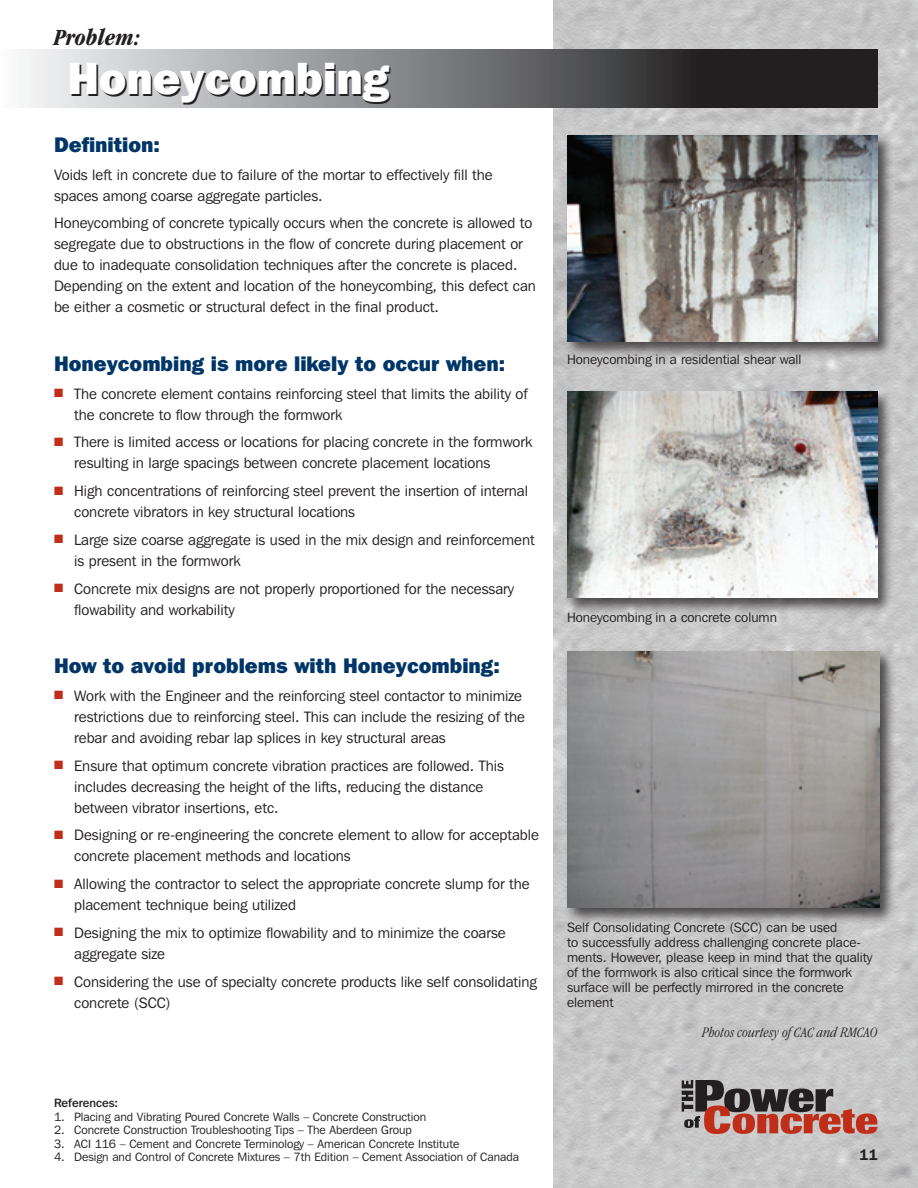
<style>
.page{position:relative;width:918px;height:1188px;background:#fff}
.page>*{position:absolute;margin:0;border:0;box-sizing:border-box;transform-origin:0 0}
.t1{font:800 45px "Franklin Gothic IT Cby BT";color:#231f20}
.t2{font:italic 700 condensed 24px "Garamond IT Cby BT";color:#231f20}
.t3{font:800 21px "Franklin Gothic IT Cby BT";color:#003667}
.t4{font:15px/21px "Franklin Gothic IT Cby BT";color:#231f20}
.t5{font:italic 300 condensed 15px "Garamond IT Cby BT";color:#231f20}
.t6{font:600 15px "Franklin Gothic IT Cby BT";color:#231f20}
.t7{font:13.5px/15px "Franklin Gothic IT Cby BT";color:#231f20}
.t8{font:12px "Franklin Gothic IT Cby BT";color:#231f20}
.t9{font:500 12px "Franklin Gothic IT Cby BT";color:#231f20}
.s1{color:#c02d19}
</style>
<div class="page">
<img style="left:554px;top:0;width:364px;height:1188px">
<svg style="left:25px;top:50px;width:853px;height:58px;background:#78787a"></svg>
<svg style="left:682px;top:1080px;width:196px;height:54px;background:#9a7671"></svg>
<div style="left:564px;top:131px;width:329px;height:226px;background:#231f20;opacity:.75"></div>
<img style="left:568px;top:135px;width:310px;height:207px">
<div style="left:563px;top:388px;width:330px;height:225px;background:#231f20;opacity:.75"></div>
<img style="left:567px;top:392px;width:311px;height:206px">
<div style="left:563px;top:648px;width:332px;height:276px;background:#231f20;opacity:.75"></div>
<img style="left:567px;top:651px;width:313px;height:257px">
<h2 class="t2" style="left:54px;top:23px;width:88px">Problem:</h2>
<h1 class="t1" style="left:69px;top:51px;width:324px">Honeycombing</h1>
<h3 class="t3" style="left:54px;top:131px;width:108px">Definition:</h3>
<p class="t4" style="left:54px;top:164px;width:440px">Voids left in concrete due to failure of the mortar to effectively fill the spaces among coarse aggregate particles.</p>
<p class="t4" style="left:54px;top:212px;width:483px">Honeycombing of concrete typically occurs when the concrete is allowed to segregate due to obstructions in the flow of concrete during placement or due to inadequate consolidation techniques after the concrete is placed.<br>Depending on the extent and location of the honeycombing, this defect can be either a cosmetic or structural defect in the final product.</p>
<h3 class="t3" style="left:54px;top:350px;width:453px">Honeycombing is more likely to occur when:</h3>
<p class="t4" style="left:74px;top:383px;width:455px;text-indent:-20px"><span class="s1">■</span> The concrete element contains reinforcing steel that limits the ability of the concrete to flow through the formwork</p>
<p class="t4" style="left:74px;top:431px;width:459px;text-indent:-20px"><span class="s1">■</span> There is limited access or locations for placing concrete in the formwork resulting in large spacings between concrete placement locations</p>
<p class="t4" style="left:74px;top:480px;width:455px;text-indent:-20px"><span class="s1">■</span> High concentrations of reinforcing steel prevent the insertion of internal concrete vibrators in key structural locations</p>
<p class="t4" style="left:74px;top:529px;width:462px;text-indent:-20px"><span class="s1">■</span> Large size coarse aggregate is used in the mix design and reinforcement is present in the formwork</p>
<p class="t4" style="left:74px;top:578px;width:441px;text-indent:-20px"><span class="s1">■</span> Concrete mix designs are not properly proportioned for the necessary flowability and workability</p>
<h3 class="t3" style="left:54px;top:652px;width:447px">How to avoid problems with Honeycombing:</h3>
<p class="t4" style="left:74px;top:685px;width:452px;text-indent:-20px"><span class="s1">■</span> Work with the Engineer and the reinforcing steel contactor to minimize restrictions due to reinforcing steel. This can include the resizing of the rebar and avoiding rebar lap splices in key structural areas</p>
<p class="t4" style="left:74px;top:755px;width:431px;text-indent:-20px"><span class="s1">■</span> Ensure that optimum concrete vibration practices are followed. This includes decreasing the height of the lifts, reducing the distance between vibrator insertions, etc.</p>
<p class="t4" style="left:74px;top:824px;width:466px;text-indent:-20px"><span class="s1">■</span> Designing or re-engineering the concrete element to allow for acceptable concrete placement methods and locations</p>
<p class="t4" style="left:74px;top:873px;width:457px;text-indent:-20px"><span class="s1">■</span> Allowing the contractor to select the appropriate concrete slump for the placement technique being utilized</p>
<p class="t4" style="left:74px;top:922px;width:433px;text-indent:-20px"><span class="s1">■</span> Designing the mix to optimize flowability and to minimize the coarse aggregate size</p>
<p class="t4" style="left:74px;top:971px;width:464px;text-indent:-20px"><span class="s1">■</span> Considering the use of specialty concrete products like self consolidating concrete (SCC)</p>
<p class="t9" style="left:54px;top:1095px;width:66px">References:</p>
<p class="t8" style="left:54px;top:1109px;width:374px">1. Placing and Vibrating Poured Concrete Walls – Concrete Construction</p>
<p class="t8" style="left:54px;top:1122px;width:359px">2. Concrete Construction Troubleshooting Tips – The Aberdeen Group</p>
<p class="t8" style="left:54px;top:1136px;width:407px">3. ACI 116 – Cement and Concrete Terminology – American Concrete Institute</p>
<p class="t8" style="left:54px;top:1149px;width:467px">4. Design and Control of Concrete Mixtures – 7th Edition – Cement Association of Canada</p>
<p class="t7" style="left:567px;top:352px;width:236px">Honeycombing in a residential shear wall</p>
<p class="t7" style="left:567px;top:609px;width:211px">Honeycombing in a concrete column</p>
<p class="t7" style="left:567px;top:919px;width:307px">Self Consolidating Concrete (SCC) can be used<br>to successfully address challenging concrete place&shy;ments. However, please keep in mind that the quality of the formwork is also critical since the formwork surface will be perfectly mirrored in the concrete element</p>
<p class="t5" style="left:702px;top:1024px;width:177px">Photos courtesy of CAC and RMCAO</p>
<p class="t6" style="left:859px;top:1145px;width:20px">11</p>
</div>
